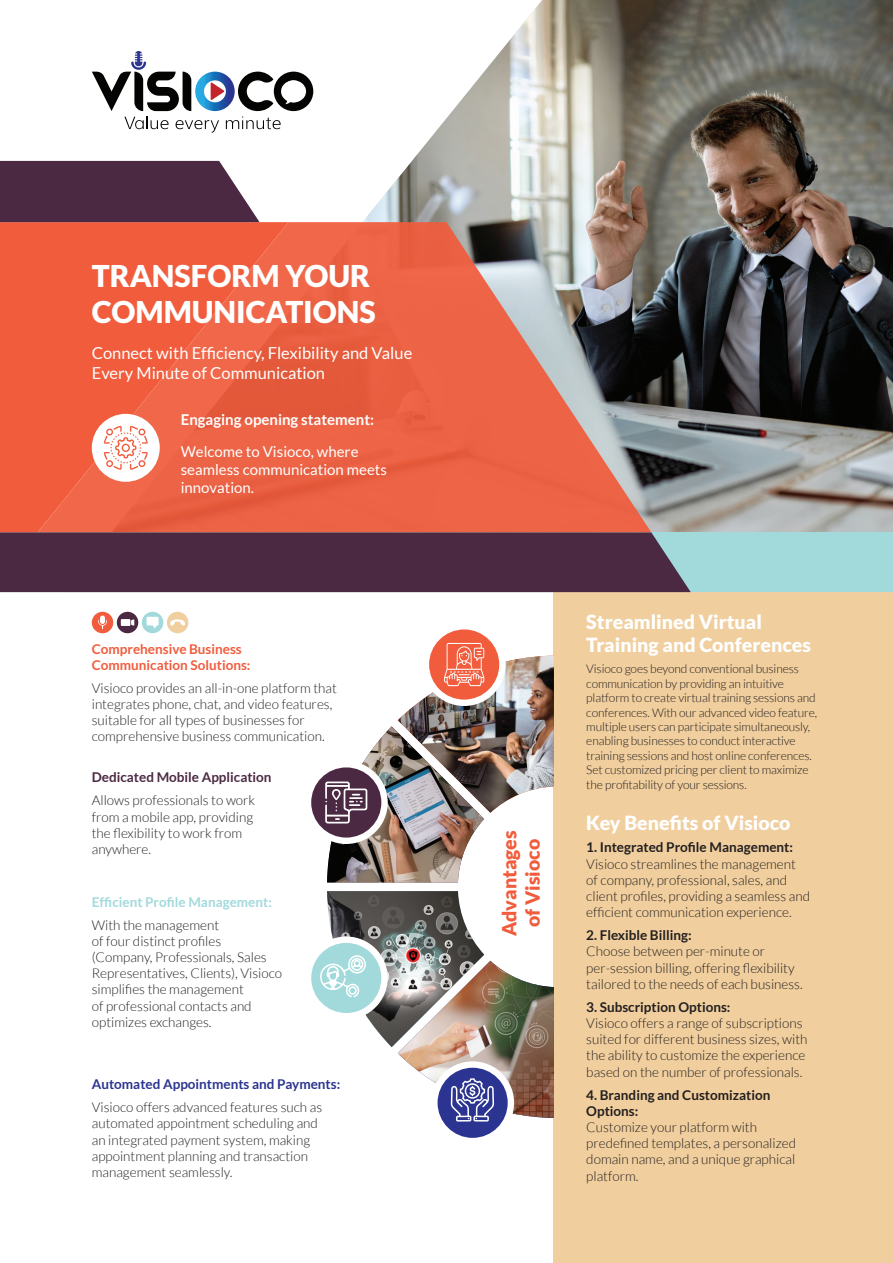
<style>
.page{position:relative;width:893px;height:1263px;background:#fff}
.page>*{position:absolute;margin:0;border:0;box-sizing:border-box;transform-origin:0 0}
.t1{font:900 30px/36px "Lato";color:#fff}
.t2{font:900 19.5px/23.4px "Lato";color:#fff}
.t3{font:900 19.5px/23.4px "Lato";color:#f15c3c;text-align:center}
.t4{font:16.5px/19.8px "Lato";color:#fff}
.t5{font:15px/18px "Lato";color:#fff}
.t6{font:700 15px "Lato";color:#fff}
.t7{font:300 13.5px/16.2px "Lato";color:#231f20}
.t8{font:700 13.5px/16.2px "Lato";color:#231f20}
.t9{font:700 13.5px/16.2px "Lato";color:#f15c3c}
.t10{font:700 13.5px "Lato";color:#2b3490}
.t11{font:700 13.5px "Lato";color:#a2dadc}
.t12{font:700 13.5px "Lato";color:#4c2943}
.t13{font:300 12px/14.4px "Lato";letter-spacing:-.01em;color:#231f20}
</style>
<div class="page">
<div style="left:92px;top:612px;width:21px;height:21px;background:#f15c3c;border-radius:50%"></div>
<div style="left:117px;top:612px;width:21px;height:21px;background:#4c2943;border-radius:50%"></div>
<div style="left:142px;top:612px;width:21px;height:21px;background:#a2dadc;border-radius:50%"></div>
<div style="left:167px;top:612px;width:21px;height:21px;background:#f0ce9d;border-radius:50%"></div>
<div style="left:554px;top:587px;width:339px;height:676px;background:#f0ce9d"></div>
<img style="left:111px;top:0;width:782px;height:532px">
<div style="left:0;top:532px;width:893px;height:60px;background:#a2dadc"></div>
<div style="left:0;top:222px;width:37px;height:310px;background:#f15c3c"></div>
<svg style="left:37px;top:222px;width:614px;height:310px;fill:#ed6345"></svg>
<div style="left:0;top:532px;width:691px;height:60px;background:#4c2943"></div>
<svg style="left:0;top:161px;width:260px;height:61px"></svg>
<svg style="left:92px;top:51px;width:221px;height:82px"></svg>
<div style="left:92px;top:414px;width:68px;height:68px;background:#fff;border-radius:50%"></div>
<svg style="left:104px;top:426px;width:44px;height:44px"></svg>
<div style="left:438px;top:1068px;width:70px;height:70px;background:#2b3490;border-radius:50%"></div>
<div style="left:429px;top:629px;width:70px;height:71px;background:#f15c3c;border-radius:50%"></div>
<div style="left:311px;top:943px;width:70px;height:70px;background:#a2dadc;border-radius:50%"></div>
<div style="left:311px;top:767px;width:70px;height:70px;background:#4c2943;border-radius:50%"></div>
<img style="left:319px;top:891px;width:235px;height:230px">
<img style="left:325px;top:643px;width:229px;height:239px">
<svg style="left:98px;top:615px;width:9px;height:14px"></svg>
<svg style="left:170px;top:619px;width:15px;height:7px"></svg>
<svg style="left:121px;top:619px;width:13px;height:7px"></svg>
<svg style="left:147px;top:617px;width:12px;height:11px"></svg>
<h1 class="t1" style="left:92px;top:257px;width:286px">TRANSFORM YOUR<br>COMMUNICATIONS</h1>
<p class="t4" style="left:92px;top:343px;width:322px">Connect with Efficiency, Flexibility and Value<br>Every Minute of Communication</p>
<p class="t6" style="left:181px;top:411px;width:195px">Engaging opening statement:</p>
<p class="t5" style="left:181px;top:442px;width:208px">Welcome to Visioco, where seamless communication meets innovation.</p>
<p class="t9" style="left:92px;top:640px;width:160px">Comprehensive Business<br>Communication Solutions:</p>
<p class="t7" style="left:92px;top:680px;width:247px">Visioco provides an all-in-one platform that integrates phone, chat, and video features, suitable for all types of businesses for comprehensive business communication.</p>
<p class="t12" style="left:92px;top:770px;width:181px">Dedicated Mobile Application</p>
<p class="t7" style="left:92px;top:792px;width:165px">Allows professionals to work from a mobile app, providing the flexibility to work from anywhere.</p>
<p class="t11" style="left:92px;top:894px;width:182px">Efficient Profile Management:</p>
<p class="t7" style="left:92px;top:917px;width:192px">With the management<br>of four distinct profiles (Company, Professionals, Sales<br>Representatives, Clients), Visioco simplifies the management<br>of professional contacts and optimizes exchanges.</p>
<p class="t10" style="left:92px;top:1076px;width:250px">Automated Appointments and Payments:</p>
<p class="t7" style="left:92px;top:1099px;width:232px">Visioco offers advanced features such as automated appointment scheduling and an integrated payment system, making appointment planning and transaction management seamlessly.</p>
<h2 class="t3" style="left:497px;top:936px;width:107px;rotate:-90deg">Advantages of Visioco</h2>
<h2 class="t2" style="left:586px;top:609px;width:226px">Streamlined Virtual<br>Training and Conferences</h2>
<p class="t13" style="left:586px;top:662px;width:232px">Visioco goes beyond conventional business communication by providing an intuitive platform to create virtual training sessions and conferences. With our advanced video feature, multiple users can participate simultaneously, enabling businesses to conduct interactive training sessions and host online conferences.<br>Set customized pricing per client to maximize the profitability of your sessions.</p>
<h2 class="t2" style="left:586px;top:810px;width:206px">Key Benefits of Visioco</h2>
<p class="t8" style="left:586px;top:839px;width:208px">1. Integrated Profile Management:</p>
<p class="t7" style="left:586px;top:856px;width:225px">Visioco streamlines the management of company, professional, sales, and client profiles, providing a seamless and efficient communication experience.</p>
<p class="t8" style="left:586px;top:927px;width:107px">2. Flexible Billing:</p>
<p class="t7" style="left:586px;top:943px;width:218px">Choose between per-minute or per-session billing, offering flexibility tailored to the needs of each business.</p>
<p class="t8" style="left:586px;top:998px;width:146px">3. Subscription Options:</p>
<p class="t7" style="left:586px;top:1015px;width:223px">Visioco offers a range of subscriptions suited for different business sizes, with the ability to customize the experience based on the number of professionals.</p>
<p class="t8" style="left:586px;top:1086px;width:186px">4. Branding and Customization<br>Options:</p>
<p class="t7" style="left:586px;top:1119px;width:211px">Customize your platform with predefined templates, a personalized domain name, and a unique graphical platform.</p>
</div>
